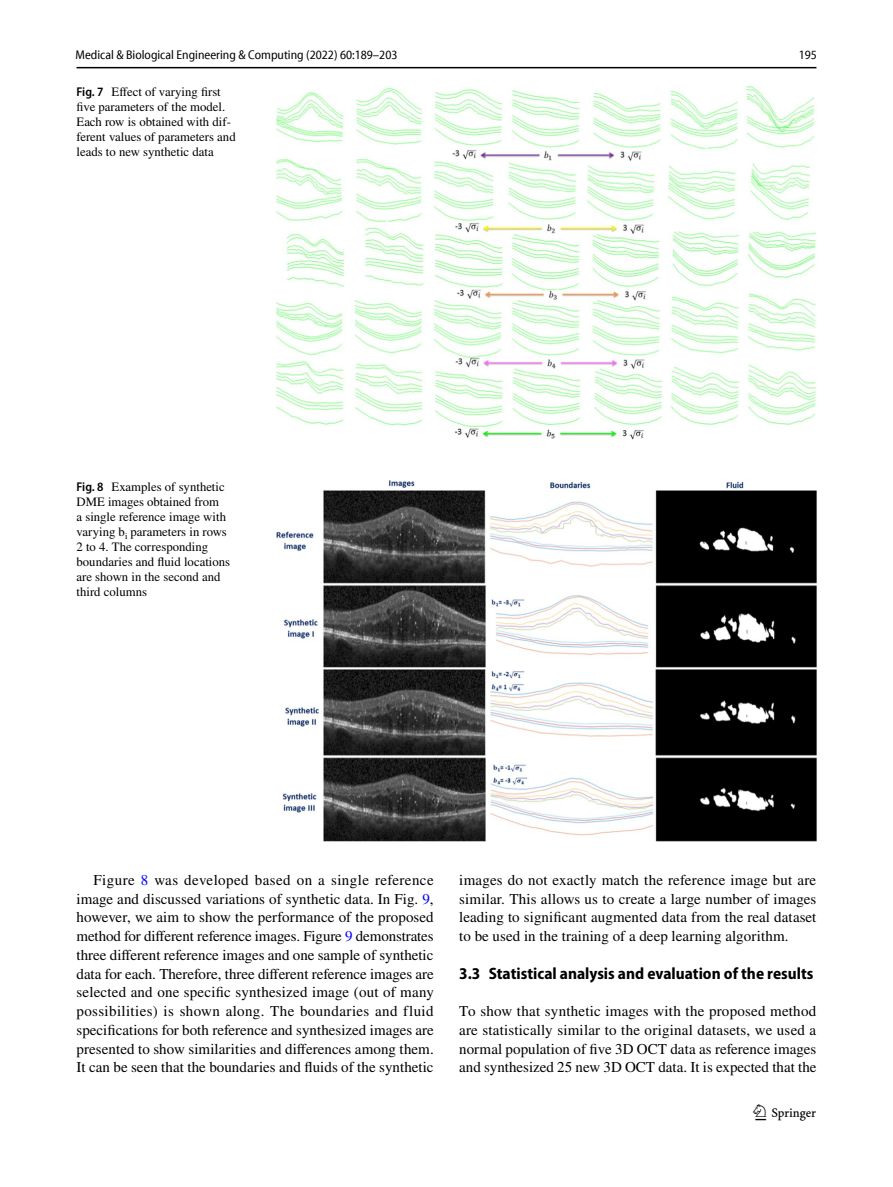
<style>
.page{position:relative;width:893px;height:1187px;background:#fff}
.page>*{position:absolute;margin:0;border:0;box-sizing:border-box;transform-origin:0 0}
.t1{font:22.5px "Springnew Regular 3";color:#000}
.t2{font:700 semi-condensed 16.5px "Myriad Pro";color:#000}
.t3{font:15px/18.8px "STIX";color:#000;text-align:justify}
.t4{font:12.75px/15px "STIX";color:#000}
.t5{font:semi-condensed 12.75px "Myriad Pro Unic";color:#000}
.s1{font-family:"Myriad Pro";font-weight:600;font-stretch:semi-condensed}
.s2{font-family:"STIX General Regular 16"}
.s3{color:#00f}
</style>
<div class="page">
<hr style="left:77px;top:67px;width:739px;height:1px;background:#000">
<img style="left:276px;top:87px;width:540px;height:352px">
<img style="left:276px;top:481px;width:540px;height:360px">
<p class="t5" style="left:76px;top:50px;width:323px">Medical &amp; Biological Engineering &amp; Computing (2022) 60:189–203</p>
<p class="t5" style="left:799px;top:50px;width:20px">195</p>
<p class="t4" style="left:77px;top:85px;width:161px"><span class="s1">Fig. 7</span> Effect of varying first five parameters of the model.<br>Each row is obtained with dif&shy;ferent values of parameters and leads to new synthetic data</p>
<p class="t4" style="left:77px;top:479px;width:155px"><span class="s1">Fig. 8</span> Examples of synthetic<br>DME images obtained from<br>a single reference image with varying <span class="s2">b</span><sub>i</sub> parameters in rows<br>2 to 4. The corresponding boundaries and fluid locations are shown in the second and third columns</p>
<p class="t3" style="left:77px;top:871px;width:359px;text-indent:17px">Figure <span class="s3">8</span> was developed based on a single reference image and discussed variations of synthetic data. In Fig. <span class="s3">9</span>, however, we aim to show the performance of the proposed method for different reference images. Figure <span class="s3">9</span> demonstrates three different reference images and one sample of synthetic data for each. Therefore, three different reference images are selected and one specific synthesized image (out of many possibilities) is shown along. The boundaries and fluid specifications for both reference and synthesized images are presented to show similarities and differences among them.<br>It can be seen that the boundaries and fluids of the synthetic</p>
<p class="t3" style="left:459px;top:871px;width:359px">images do not exactly match the reference image but are similar. This allows us to create a large number of images leading to significant augmented data from the real dataset to be used in the training of a deep learning algorithm.</p>
<p class="t2" style="left:459px;top:963px;width:356px">3.3 Statistical analysis and evaluation of the results</p>
<p class="t3" style="left:459px;top:1002px;width:359px">To show that synthetic images with the proposed method are statistically similar to the original datasets, we used a normal population of five 3D OCT data as reference images and synthesized 25 new 3D OCT data. It is expected that the</p>
<h1 class="t1" style="left:755px;top:1104px;width:62px">1 3</h1>
</div>
